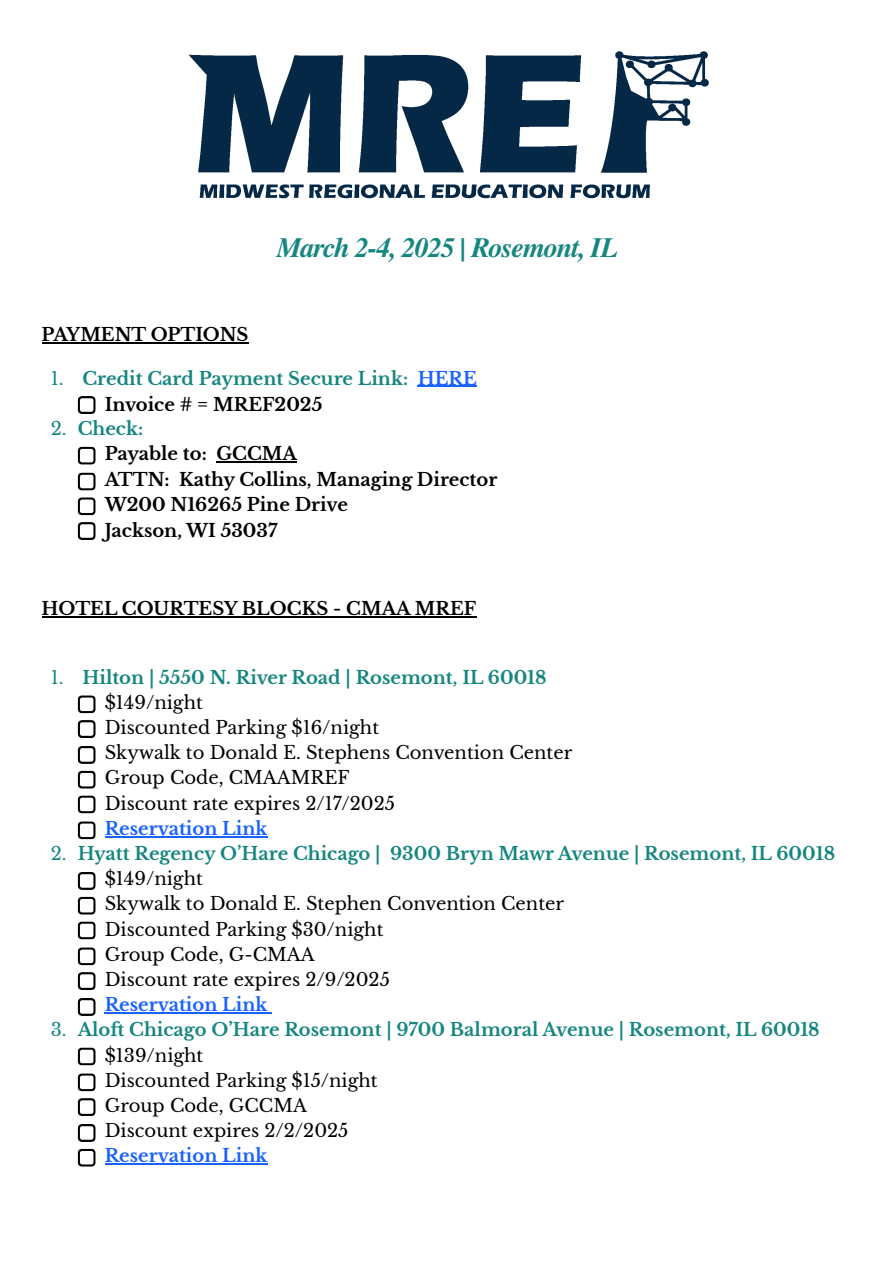
<style>
.page{position:relative;width:894px;height:1263px;background:#fff}
.page>*{position:absolute;margin:0;border:0;box-sizing:border-box;transform-origin:0 0}
.t1{font:italic 700 28.05px "Te X Gyre Termes";letter-spacing:-.035em;color:#158680}
.t2{font:18px "Libre Baskerville";color:#000}
.t3{font:700 18px "Libre Baskerville";color:#158680}
.t4{font:700 18px "Libre Baskerville";color:#000}
.t5{font:700 18px "Libre Baskerville";color:#1a62ff}
.s1{font-weight:400}
.s2{color:#1a62ff}
</style>
<div class="page">
<hr style="left:42px;top:342px;width:206px;height:1px;background:#000">
<hr style="left:42px;top:616px;width:434px;height:2px;background:#000">
<img style="left:189px;top:51px;width:520px;height:148px">
<hr style="left:417px;top:386px;width:60px;height:1px;background:#1a62ff">
<svg style="left:78px;top:396px;width:18px;height:18px"></svg>
<hr style="left:216px;top:461px;width:81px;height:1px;background:#000">
<svg style="left:78px;top:447px;width:18px;height:18px"></svg>
<svg style="left:78px;top:472px;width:18px;height:18px"></svg>
<svg style="left:78px;top:497px;width:18px;height:18px"></svg>
<svg style="left:78px;top:522px;width:18px;height:18px"></svg>
<svg style="left:78px;top:695px;width:18px;height:18px"></svg>
<svg style="left:78px;top:720px;width:18px;height:18px"></svg>
<svg style="left:78px;top:746px;width:18px;height:18px"></svg>
<svg style="left:78px;top:771px;width:18px;height:18px"></svg>
<svg style="left:78px;top:795px;width:18px;height:18px"></svg>
<hr style="left:105px;top:836px;width:162px;height:1px;background:#1a62ff">
<svg style="left:78px;top:821px;width:18px;height:18px"></svg>
<svg style="left:78px;top:872px;width:18px;height:18px"></svg>
<svg style="left:78px;top:897px;width:18px;height:18px"></svg>
<svg style="left:78px;top:921px;width:18px;height:18px"></svg>
<svg style="left:78px;top:947px;width:18px;height:18px"></svg>
<svg style="left:78px;top:972px;width:18px;height:18px"></svg>
<hr style="left:105px;top:1012px;width:167px;height:2px;background:#1a62ff">
<svg style="left:78px;top:998px;width:18px;height:18px"></svg>
<svg style="left:78px;top:1047px;width:18px;height:18px"></svg>
<svg style="left:78px;top:1073px;width:18px;height:18px"></svg>
<svg style="left:78px;top:1098px;width:18px;height:18px"></svg>
<svg style="left:78px;top:1124px;width:18px;height:18px"></svg>
<hr style="left:105px;top:1163px;width:162px;height:1px;background:#1a62ff">
<svg style="left:78px;top:1149px;width:18px;height:18px"></svg>
<p class="t4" style="left:42px;top:323px;width:208px">PAYMENT OPTIONS</p>
<h1 class="t1" style="left:277px;top:226px;width:342px">March 2-4, 2025 | Rosemont, IL</h1>
<p class="t3" style="left:51px;top:367px;width:427px"><span class="s1">1.</span> Credit Card Payment Secure Link: <span class="s2">HERE</span></p>
<p class="t4" style="left:105px;top:393px;width:219px">Invoice # = MREF2025</p>
<p class="t3" style="left:51px;top:418px;width:94px"><span class="s1">2.</span> Check:</p>
<p class="t4" style="left:105px;top:443px;width:194px">Payable to: GCCMA</p>
<p class="t4" style="left:105px;top:469px;width:394px">ATTN: Kathy Collins, Managing Director</p>
<p class="t4" style="left:105px;top:493px;width:245px">W200 N16265 Pine Drive</p>
<p class="t4" style="left:105px;top:519px;width:174px">Jackson, WI 53037</p>
<p class="t4" style="left:42px;top:598px;width:436px">HOTEL COURTESY BLOCKS - CMAA MREF</p>
<p class="t3" style="left:51px;top:667px;width:497px"><span class="s1">1.</span> Hilton | 5550 N. River Road | Rosemont, IL 60018</p>
<p class="t2" style="left:105px;top:691px;width:100px">$149/night</p>
<p class="t2" style="left:105px;top:716px;width:276px">Discounted Parking $16/night</p>
<p class="t2" style="left:105px;top:742px;width:469px">Skywalk to Donald E. Stephens Convention Center</p>
<p class="t2" style="left:105px;top:767px;width:246px">Group Code, CMAAMREF</p>
<p class="t2" style="left:105px;top:793px;width:292px">Discount rate expires 2/17/2025</p>
<p class="t5" style="left:105px;top:817px;width:164px">Reservation Link</p>
<p class="t3" style="left:51px;top:842px;width:785px"><span class="s1">2.</span> Hyatt Regency O’Hare Chicago | 9300 Bryn Mawr Avenue | Rosemont, IL 60018</p>
<p class="t2" style="left:105px;top:868px;width:100px">$149/night</p>
<p class="t2" style="left:105px;top:893px;width:460px">Skywalk to Donald E. Stephen Convention Center</p>
<p class="t2" style="left:105px;top:919px;width:280px">Discounted Parking $30/night</p>
<p class="t2" style="left:105px;top:943px;width:211px">Group Code, G-CMAA</p>
<p class="t2" style="left:105px;top:968px;width:286px">Discount rate expires 2/9/2025</p>
<p class="t5" style="left:105px;top:994px;width:164px">Reservation Link</p>
<p class="t3" style="left:51px;top:1019px;width:770px"><span class="s1">3.</span> Aloft Chicago O’Hare Rosemont | 9700 Balmoral Avenue | Rosemont, IL 60018</p>
<p class="t2" style="left:105px;top:1045px;width:100px">$139/night</p>
<p class="t2" style="left:105px;top:1069px;width:274px">Discounted Parking $15/night</p>
<p class="t2" style="left:105px;top:1094px;width:204px">Group Code, GCCMA</p>
<p class="t2" style="left:105px;top:1120px;width:245px">Discount expires 2/2/2025</p>
<p class="t5" style="left:105px;top:1145px;width:164px">Reservation Link</p>
</div>
